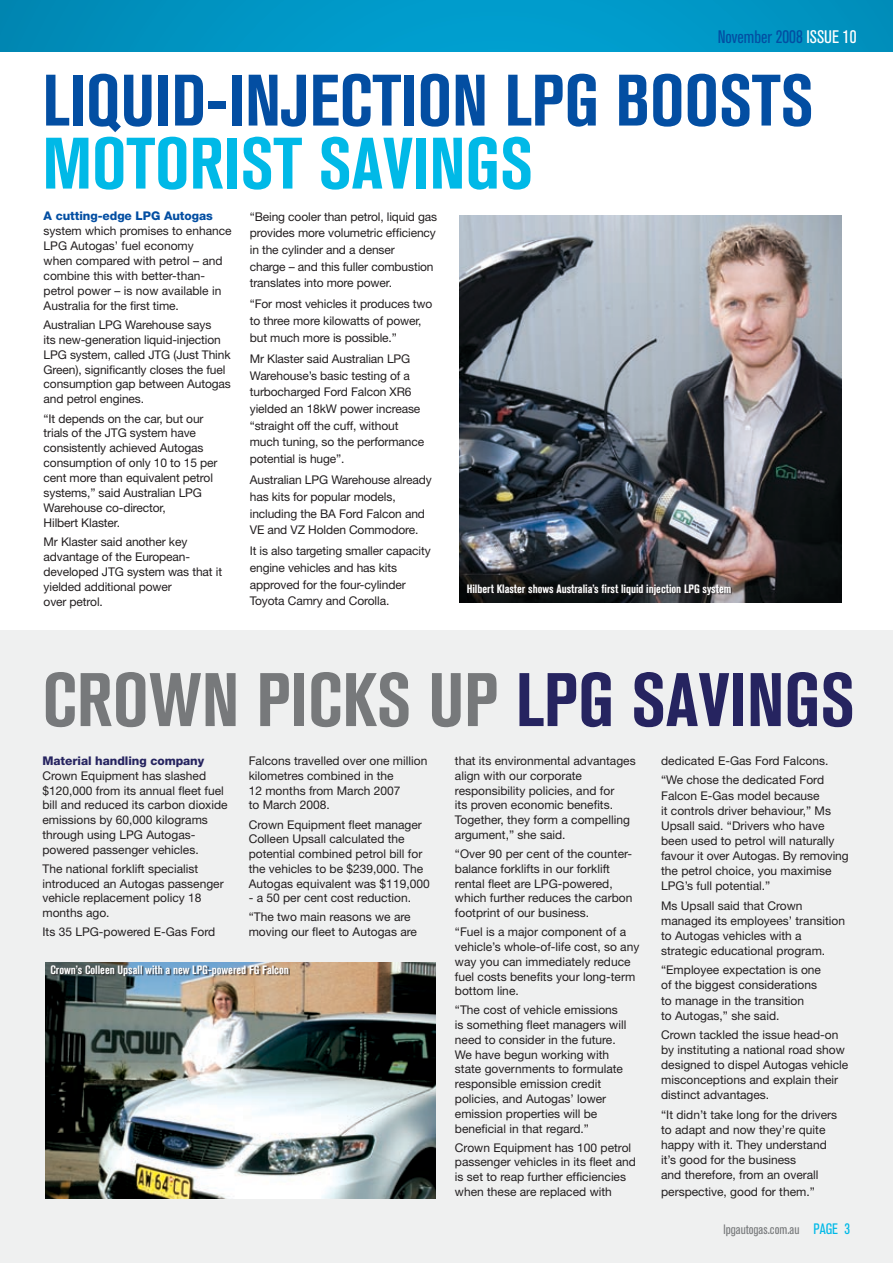
<style>
.page{position:relative;width:893px;height:1263px;background:#fff}
.page>*{position:absolute;margin:0;border:0;box-sizing:border-box;transform-origin:0 0}
.t1{font:700 condensed 75px "Akzidenz Grotesk BQ";color:#77797b}
.t2{font:700 condensed 72px "Akzidenz Grotesk BQ";color:#034ea2}
.t3{font:700 condensed 72px "Akzidenz Grotesk BQ";color:#00b9e7}
.t4{font:condensed 18px "Akzidenz Grotesk BQ";color:#034ea2}
.t5{font:condensed 13.5px "Akzidenz Grotesk BQ";color:#77797b}
.t6{font:12px/14.7px "Helvetica Neue";color:#231f20}
.t7{font:700 condensed 12px "Akzidenz Grotesk BQ";color:#fff}
.t8{font:800 12px "Helvetica Neue";letter-spacing:-.005em;color:#034ea2}
.t9{font:800 12px "Helvetica Neue";letter-spacing:-.005em;color:#262460}
.s1{color:#fff}
.s2{color:#262460}
.s3{font-size:15px;color:#00b9e7}
</style>
<div class="page">
<div style="left:0;top:631px;width:893px;height:632px;background:#eff0f0"></div>
<svg style="left:0;top:0;width:893px;height:51px;background:#0095c4"></svg>
<img style="left:459px;top:216px;width:382px;height:386px">
<img style="left:46px;top:962px;width:390px;height:236px">
<div style="left:468px;top:585px;width:264px;height:11px;background:#231f20;opacity:.75"></div>
<div style="left:51px;top:966px;width:239px;height:11px;background:#231f20;opacity:.75"></div>
<h3 class="t4" style="left:718px;top:27px;width:140px">November 2008 <span class="s1">ISSUE 10</span></h3>
<h2 class="t2" style="left:43px;top:59px;width:772px">LIQUID-INJECTION LPG BOOSTS</h2>
<h2 class="t3" style="left:43px;top:122px;width:492px">MOTORIST SAVINGS</h2>
<p class="t8" style="left:44px;top:209px;width:171px">A cutting-edge LPG Autogas</p>
<p class="t6" style="left:44px;top:223px;width:190px">system which promises to enhance<br>LPG Autogas’ fuel economy<br>when compared with petrol – and combine this with better-than&shy;petrol power – is now available in<br>Australia for the first time.</p>
<p class="t6" style="left:44px;top:317px;width:189px">Australian LPG Warehouse says<br>its new-generation liquid-injection<br>LPG system, called JTG (Just Think<br>Green), significantly closes the fuel consumption gap between Autogas and petrol engines.</p>
<p class="t6" style="left:44px;top:411px;width:175px">“It depends on the car, but our trials of the JTG system have consistently achieved Autogas consumption of only 10 to 15 per cent more than equivalent petrol systems,” said Australian LPG<br>Warehouse co-director,<br>Hilbert Klaster.</p>
<p class="t6" style="left:44px;top:534px;width:180px">Mr Klaster said another key advantage of the European&shy;developed JTG system was that it yielded additional power<br>over petrol.</p>
<p class="t6" style="left:250px;top:208px;width:189px;line-height:16.6px">“Being cooler than petrol, liquid gas provides more volumetric efficiency in the cylinder and a denser<br>charge – and this fuller combustion translates into more power.</p>
<p class="t6" style="left:250px;top:296px;width:184px;line-height:16.6px">“For most vehicles it produces two to three more kilowatts of power, but much more is possible.”</p>
<p class="t6" style="left:250px;top:350px;width:176px;line-height:16.6px">Mr Klaster said Australian LPG<br>Warehouse’s basic testing of a turbocharged Ford Falcon XR6 yielded an 18kW power increase “straight off the cuff, without much tuning, so the performance potential is huge”.</p>
<p class="t6" style="left:250px;top:471px;width:183px;line-height:16.6px">Australian LPG Warehouse already has kits for popular models, including the BA Ford Falcon and<br>VE and VZ Holden Commodore.</p>
<p class="t6" style="left:250px;top:542px;width:182px;line-height:16.6px">It is also targeting smaller capacity engine vehicles and has kits approved for the four-cylinder<br>Toyota Camry and Corolla.</p>
<p class="t7" style="left:467px;top:582px;width:266px">Hilbert Klaster shows Australia’s first liquid injection LPG system</p>
<h1 class="t1" style="left:43px;top:657px;width:814px">CROWN PICKS UP <span class="s2">LPG SAVINGS</span></h1>
<p class="t9" style="left:43px;top:754px;width:163px">Material handling company</p>
<p class="t6" style="left:43px;top:768px;width:187px">Crown Equipment has slashed $120,000 from its annual fleet fuel bill and reduced its carbon dioxide emissions by 60,000 kilograms through using LPG Autogas&shy;powered passenger vehicles.</p>
<p class="t6" style="left:43px;top:861px;width:183px">The national forklift specialist introduced an Autogas passenger vehicle replacement policy 18 months ago.</p>
<p class="t6" style="left:43px;top:924px;width:174px">Its 35 LPG-powered E-Gas Ford</p>
<p class="t6" style="left:249px;top:753px;width:180px">Falcons travelled over one million kilometres combined in the<br>12 months from March 2007<br>to March 2008.</p>
<p class="t6" style="left:249px;top:817px;width:182px">Crown Equipment fleet manager<br>Colleen Upsall calculated the potential combined petrol bill for the vehicles to be $239,000. The<br>Autogas equivalent was $119,000</p>
<p class="t6" style="left:249px;top:888px;width:164px;line-height:19px">- a 50 per cent cost reduction. “The two main reasons we are</p>
<p class="t6" style="left:249px;top:924px;width:170px">moving our fleet to Autogas are</p>
<p class="t7" style="left:50px;top:963px;width:240px">Crown’s Colleen Upsall with a new LPG-powered FG Falcon</p>
<p class="t6" style="left:455px;top:753px;width:182px">that its environmental advantages align with our corporate responsibility policies, and for<br>its proven economic benefits.<br>Together, they form a compelling argument,” she said.</p>
<p class="t6" style="left:455px;top:846px;width:179px">“Over 90 per cent of the counter&shy;balance forklifts in our forklift rental fleet are LPG-powered, which further reduces the carbon footprint of our business.</p>
<p class="t6" style="left:455px;top:924px;width:186px">“Fuel is a major component of a vehicle’s whole-of-life cost, so any way you can immediately reduce fuel costs benefits your long-term bottom line.</p>
<p class="t6" style="left:455px;top:1002px;width:173px">“The cost of vehicle emissions is something fleet managers will need to consider in the future.<br>We have begun working with state governments to formulate responsible emission credit policies, and Autogas’ lower emission properties will be beneficial in that regard.”</p>
<p class="t6" style="left:455px;top:1140px;width:182px">Crown Equipment has 100 petrol passenger vehicles in its fleet and is set to reap further efficiencies when these are replaced with</p>
<p class="t6" style="left:661px;top:751px;width:169px;line-height:19.4px">dedicated E-Gas Ford Falcons. “We chose the dedicated Ford</p>
<p class="t6" style="left:661px;top:787px;width:189px;line-height:15.1px">Falcon E-Gas model because<br>it controls driver behaviour,” Ms<br>Upsall said. “Drivers who have been used to petrol will naturally favour it over Autogas. By removing the petrol choice, you maximise<br>LPG’s full potential.”</p>
<p class="t6" style="left:661px;top:897px;width:185px;line-height:15.1px">Ms Upsall said that Crown managed its employees’ transition to Autogas vehicles with a strategic educational program.</p>
<p class="t6" style="left:661px;top:962px;width:161px;line-height:15.1px">“Employee expectation is one of the biggest considerations to manage in the transition<br>to Autogas,” she said.</p>
<p class="t6" style="left:661px;top:1027px;width:189px;line-height:15.1px">Crown tackled the issue head-on by instituting a national road show designed to dispel Autogas vehicle misconceptions and explain their distinct advantages.</p>
<p class="t6" style="left:661px;top:1107px;width:178px;line-height:15.1px">“It didn’t take long for the drivers to adapt and now they’re quite happy with it. They understand it’s good for the business<br>and therefore, from an overall</p>
<p class="t6" style="left:661px;top:1184px;width:155px">perspective, good for them.”</p>
<p class="t5" style="left:723px;top:1222px;width:128px">lpgautogas.com.au <span class="s3">PAGE 3</span></p>
</div>
